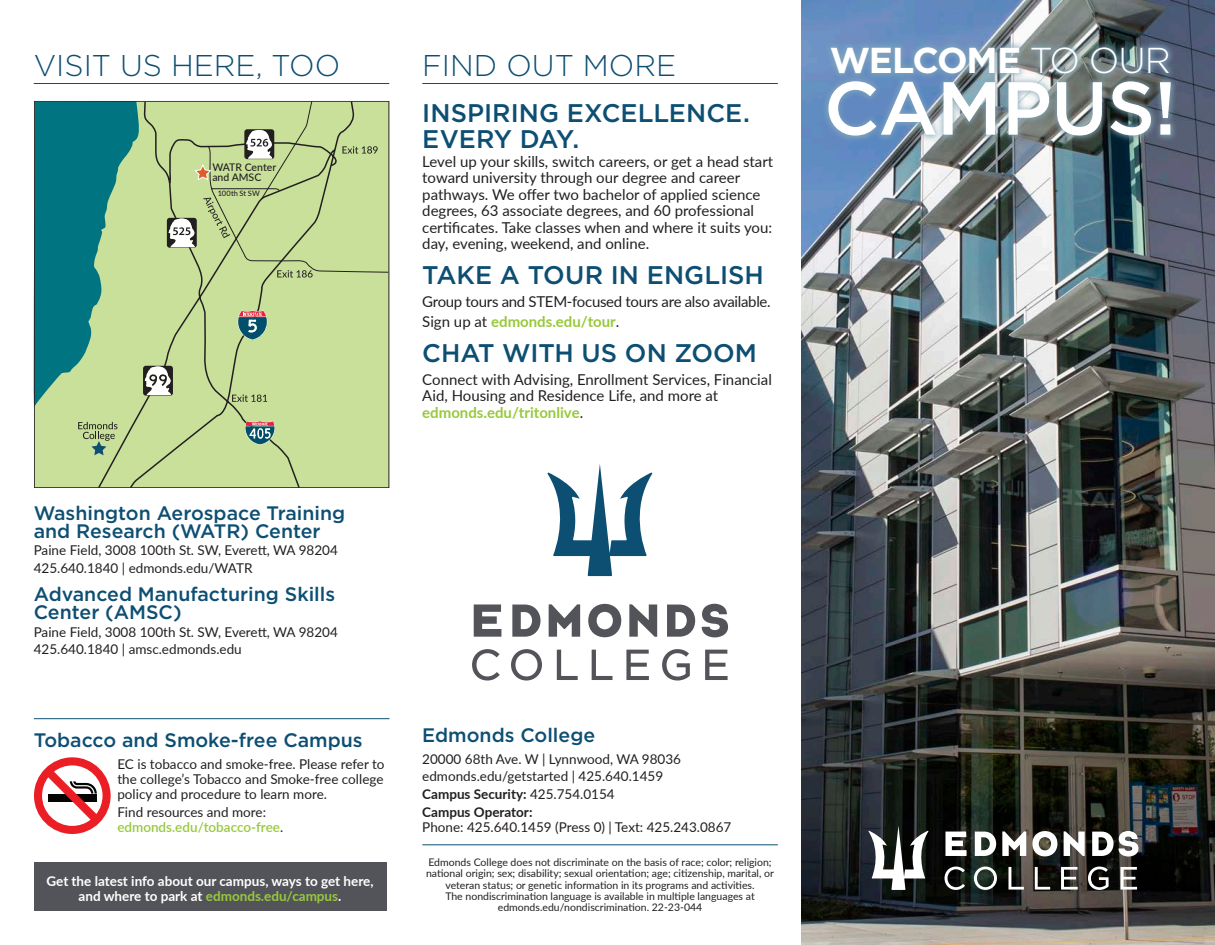
<style>
.page{position:relative;width:1215px;height:945px;background:#fff}
.page>*{position:absolute;margin:0;border:0;box-sizing:border-box;transform-origin:0 0}
.heading{font:500 75px "Gotham";letter-spacing:-.01em;color:#fff}
.heading-2{font:700 36px "Gotham";letter-spacing:-.035em;color:#fff}
.Heading_1{font:300 30px "Gotham";color:#0d4e73}
.t1{font:500 25.5px/25.5px "Gotham";color:#0d4e73}
.t2{font:500 19.5px/18px "Gotham";color:#0d4e73}
.t3{font:15px/16.5px "Lato";color:#231f20}
.t4{font:15px "Lato";letter-spacing:-.02em;color:#231f20}
.t5{font:700 15px "Lato";color:#97c93c}
.t6{font:13.5px/15px "Lato";color:#231f20}
.t7{font:700 13.5px/15px "Lato";color:#fff;text-align:center}
.t8{font:600 13.5px/15px "Lato";color:#97c93c}
.t9{font:700 13.5px "Lato";color:#231f20}
.t10{font:10.5px/11.2px "Lato";color:#231f20;text-align:center}
.heading-3{font:500 10.5px/9.8px "Lato";color:#231f20}
.heading-4{font:500 7.5px "Lato";letter-spacing:.01em;color:#231f20}
.s1{font-weight:400;color:#231f20}
.s2{color:#97c93c}
.s3{font-weight:700;color:#97c93c}
.s4{font-weight:400}
.s5{font-weight:700}
.s6{font-weight:300}
</style>
<div class="page">
<div style="left:34px;top:862px;width:352px;height:49px;background:#535459"></div>
<img style="left:802px;top:0;width:413px;height:945px">
<hr style="left:422px;top:83px;width:356px;height:1px;background:#0d4e73">
<hr style="left:34px;top:83px;width:355px;height:1px;background:#0d4e73">
<div style="left:34px;top:407px;width:355px;height:81px;background:#c8e09a"></div>
<svg style="left:245px;top:421px;width:30px;height:24px"></svg>
<svg style="left:78px;top:422px;width:39px;height:33px"></svg>
<svg style="left:33px;top:101px;width:356px;height:306px;background:#9cc491"></svg>
<svg style="left:34px;top:757px;width:77px;height:77px"></svg>
<hr style="left:34px;top:718px;width:355px;height:1px;background:#0d4e73">
<hr style="left:422px;top:845px;width:356px;height:1px;background:#0d4e73">
<div style="left:821px;top:40px;width:357px;height:103px;background:#87aabb;opacity:.75"></div>
<svg style="left:474px;top:604px;width:27px;height:33px"></svg>
<svg style="left:512px;top:605px;width:29px;height:32px"></svg>
<svg style="left:549px;top:604px;width:31px;height:33px"></svg>
<svg style="left:588px;top:604px;width:33px;height:33px"></svg>
<svg style="left:629px;top:604px;width:28px;height:33px"></svg>
<svg style="left:667px;top:605px;width:28px;height:32px"></svg>
<svg style="left:702px;top:604px;width:26px;height:33px"></svg>
<svg style="left:472px;top:649px;width:28px;height:31px"></svg>
<svg style="left:511px;top:649px;width:31px;height:31px"></svg>
<svg style="left:557px;top:650px;width:21px;height:30px"></svg>
<svg style="left:592px;top:650px;width:21px;height:30px"></svg>
<svg style="left:626px;top:650px;width:23px;height:30px"></svg>
<svg style="left:662px;top:649px;width:28px;height:31px"></svg>
<svg style="left:705px;top:650px;width:23px;height:30px"></svg>
<svg style="left:547px;top:464px;width:106px;height:112px"></svg>
<svg style="left:868px;top:826px;width:61px;height:64px"></svg>
<svg style="left:945px;top:832px;width:22px;height:24px"></svg>
<svg style="left:975px;top:832px;width:21px;height:24px"></svg>
<svg style="left:1002px;top:831px;width:24px;height:25px"></svg>
<svg style="left:1032px;top:831px;width:25px;height:25px"></svg>
<svg style="left:1064px;top:831px;width:21px;height:25px"></svg>
<svg style="left:1092px;top:831px;width:46px;height:26px"></svg>
<svg style="left:945px;top:867px;width:20px;height:23px"></svg>
<svg style="left:974px;top:867px;width:23px;height:23px"></svg>
<svg style="left:1009px;top:867px;width:15px;height:23px"></svg>
<svg style="left:1035px;top:867px;width:15px;height:23px"></svg>
<svg style="left:1061px;top:867px;width:17px;height:23px"></svg>
<svg style="left:1088px;top:867px;width:21px;height:23px"></svg>
<svg style="left:1120px;top:867px;width:17px;height:23px"></svg>
<p class="Heading_1" style="left:34px;top:47px;width:308px">VISIT US HERE, TOO</p>
<p class="Heading_1" style="left:422px;top:47px;width:255px">FIND OUT MORE</p>
<p class="heading-3" style="left:212px;top:162px;width:65px">WATR Center and AMSC</p>
<p class="heading-4" style="left:218px;top:188px;width:44px">100th St SW</p>
<p class="t2" style="left:34px;top:504px;width:313px">Washington Aerospace Training and Research (WATR) Center</p>
<p class="t6" style="left:34px;top:541px;width:306px;line-height:18px">Paine Field, 3008 100th St. SW, Everett, WA 98204<br>425.640.1840 | edmonds.edu/WATR</p>
<p class="t2" style="left:34px;top:585px;width:303px">Advanced Manufacturing Skills<br>Center (AMSC)</p>
<p class="t6" style="left:34px;top:624px;width:306px">Paine Field, 3008 100th St. SW, Everett, WA 98204</p>
<p class="t6" style="left:34px;top:641px;width:210px">425.640.1840 | amsc.edmonds.edu</p>
<p class="t2" style="left:34px;top:731px;width:330px">Tobacco and Smoke-free Campus</p>
<p class="t6" style="left:117px;top:756px;width:269px;text-align:justify">EC is tobacco and smoke-free. Please refer to the college’s Tobacco and Smoke-free college policy and procedure to learn more.</p>
<p class="t8" style="left:117px;top:804px;width:167px"><span class="s1">Find resources and more: </span>edmonds.edu/tobacco-free<span class="s1">.</span></p>
<p class="t7" style="left:46px;top:873px;width:329px">Get the latest info about our campus, ways to get here, and where to park at <span class="s2">edmonds.edu/campus</span>.</p>
<p class="t1" style="left:422px;top:100px;width:329px">INSPIRING EXCELLENCE.<br>EVERY DAY.</p>
<p class="t3" style="left:422px;top:152px;width:352px">Level up your skills, switch careers, or get a head start toward university through our degree and career pathways. We offer two bachelor of applied science degrees, 63 associate degrees, and 60 professional certificates. Take classes when and where it suits you: day, evening, weekend, and online.</p>
<p class="t1" style="left:422px;top:262px;width:343px">TAKE A TOUR IN ENGLISH</p>
<p class="t4" style="left:422px;top:291px;width:350px">Group tours and STEM-focused tours are also available.</p>
<p class="t5" style="left:422px;top:310px;width:199px"><span class="s1">Sign up at</span> edmonds.edu/tour<span class="s1">.</span></p>
<p class="t1" style="left:422px;top:339px;width:336px">CHAT WITH US ON ZOOM</p>
<p class="t3" style="left:422px;top:371px;width:351px">Connect with Advising, Enrollment Services, Financial<br>Aid, Housing and Residence Life, and more at <span class="s3">edmonds.edu/tritonlive</span>.</p>
<p class="t2" style="left:422px;top:726px;width:174px">Edmonds College</p>
<p class="t6" style="left:422px;top:751px;width:260px">20000 68th Ave. W | Lynnwood, WA 98036</p>
<p class="t6" style="left:422px;top:768px;width:242px">edmonds.edu/getstarted | 425.640.1459</p>
<p class="t9" style="left:422px;top:784px;width:194px">Campus Security: <span class="s4">425.754.0154</span></p>
<p class="t6" style="left:422px;top:804px;width:311px"><span class="s5">Campus Operator:<br></span>Phone: 425.640.1459 (Press 0) | Text: 425.243.0867</p>
<p class="t10" style="left:426px;top:856px;width:349px">Edmonds College does not discriminate on the basis of race; color; religion; national origin; sex; disability; sexual orientation; age; citizenship, marital, or veteran status; or genetic information in its programs and activities.<br>The nondiscrimination language is available in multiple languages at edmonds.edu/nondiscrimination. 22-23-044</p>
<p class="heading-2" style="left:830px;top:37px;width:343px">WELCOME <span class="s6">TO OUR</span></p>
<p class="heading" style="left:824px;top:59px;width:354px">CAMPUS!</p>
</div>
